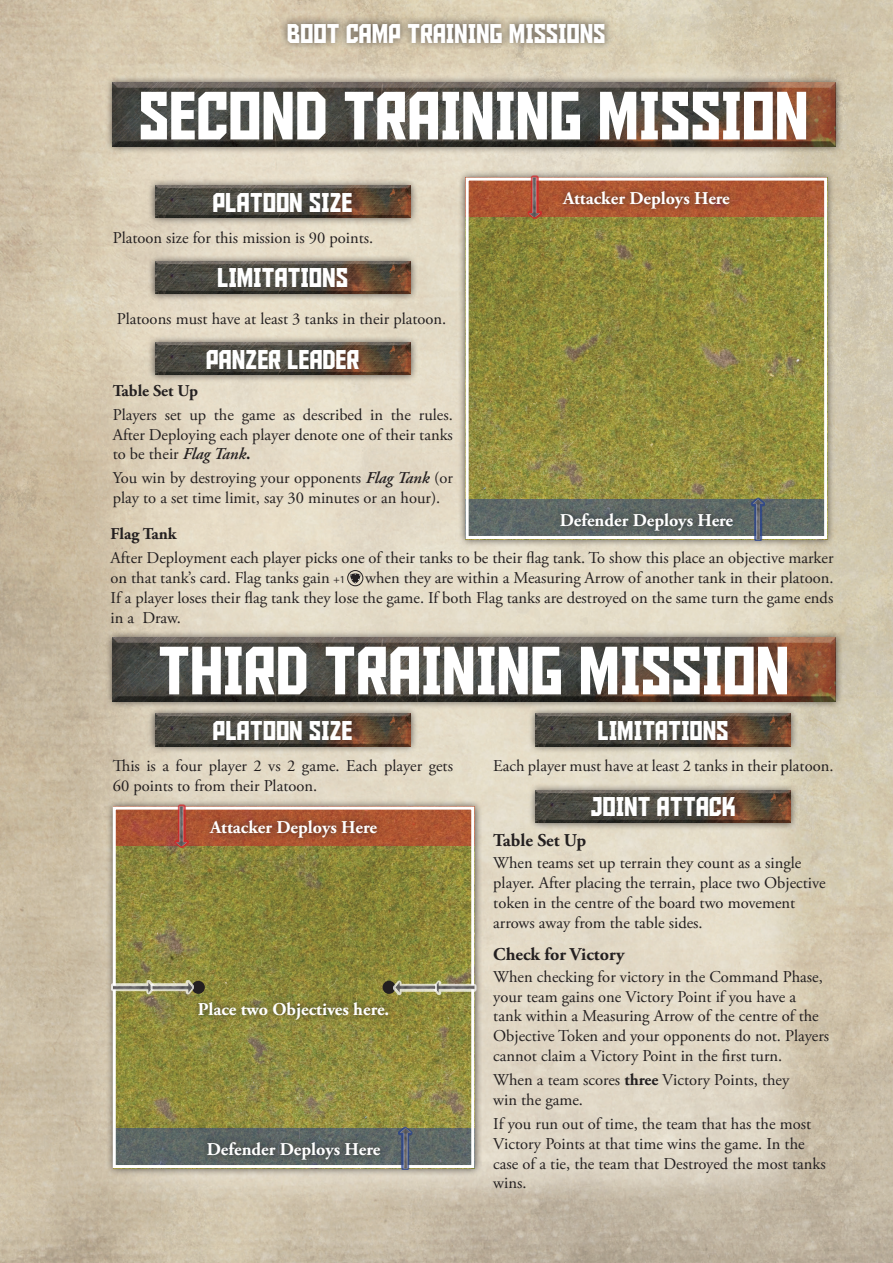
<style>
.page{position:relative;width:893px;height:1263px;background:#fff}
.page>*{position:absolute;margin:0;border:0;box-sizing:border-box;transform-origin:0 0}
.t1{font:67.5px "Aldothe Apache";color:#fff}
.t2{font:27px "Aldothe Apache";color:#fff}
.t3{font:700 18px "Adobe Garamond Pro";color:#fff}
.t4{font:700 18px "Adobe Garamond Pro";color:#231f20}
.t5{font:16.5px/19.8px "Adobe Garamond Pro";color:#231f20}
.t6{font:700 16.5px "Adobe Garamond Pro";color:#231f20}
.s1{font-weight:600;font-style:italic}
.s2{font-weight:700}
.s3{font-family:"Myriad Pro";font-size:10.5px}
</style>
<div class="page">
<img style="left:0;top:0;width:893px;height:1263px">
<div style="left:105px;top:75px;width:738px;height:79px;background:#231f20;opacity:.75"></div>
<img style="left:113px;top:83px;width:723px;height:64px">
<div style="left:105px;top:630px;width:738px;height:79px;background:#231f20;opacity:.75"></div>
<img style="left:113px;top:638px;width:723px;height:64px">
<div style="left:458px;top:170px;width:377px;height:377px;background:#231f20;opacity:.75"></div>
<img style="left:470px;top:217px;width:353px;height:283px">
<svg style="left:470px;top:500px;width:353px;height:35px;background:#5e6966"></svg>
<svg style="left:470px;top:182px;width:353px;height:35px;background:#af5732"></svg>
<div style="left:466px;top:178px;width:361px;height:361px;border:3px solid #fff"></div>
<div style="left:751px;top:497px;width:14px;height:44px;background:#253f8e;opacity:.75"></div>
<img style="left:751px;top:500px;width:14px;height:39px">
<div style="left:528px;top:175px;width:14px;height:44px;background:#d1232a;opacity:.75"></div>
<img style="left:528px;top:178px;width:14px;height:39px">
<div style="left:148px;top:335px;width:270px;height:47px;background:#231f20;opacity:.75"></div>
<img style="left:155px;top:343px;width:255px;height:32px">
<div style="left:528px;top:783px;width:271px;height:47px;background:#231f20;opacity:.75"></div>
<img style="left:536px;top:790px;width:255px;height:32px">
<div style="left:148px;top:178px;width:270px;height:48px;background:#231f20;opacity:.75"></div>
<img style="left:155px;top:186px;width:255px;height:32px">
<div style="left:148px;top:706px;width:270px;height:48px;background:#231f20;opacity:.75"></div>
<img style="left:155px;top:714px;width:255px;height:32px">
<div style="left:148px;top:254px;width:270px;height:47px;background:#231f20;opacity:.75"></div>
<img style="left:155px;top:262px;width:255px;height:32px">
<div style="left:528px;top:706px;width:271px;height:48px;background:#231f20;opacity:.75"></div>
<img style="left:536px;top:714px;width:255px;height:32px">
<div style="left:556px;top:184px;width:181px;height:31px;background:#231f20;opacity:.75"></div>
<div style="left:553px;top:506px;width:187px;height:32px;background:#231f20;opacity:.75"></div>
<div style="left:347px;top:570px;width:16px;height:16px;border:1px solid #231f20;border-radius:50%"></div>
<svg style="left:350px;top:573px;width:10px;height:10px"></svg>
<div style="left:105px;top:799px;width:377px;height:377px;background:#231f20;opacity:.75"></div>
<img style="left:117px;top:807px;width:358px;height:361px">
<div style="left:113px;top:1129px;width:361px;height:39px;background:linear-gradient(to right,#5c6665,#606a68)"></div>
<svg style="left:117px;top:811px;width:353px;height:35px;background:#ae5433"></svg>
<div style="left:113px;top:807px;width:361px;height:361px;border:3px solid #fff"></div>
<div style="left:398px;top:1126px;width:14px;height:44px;background:#253f8e;opacity:.75"></div>
<img style="left:398px;top:1129px;width:14px;height:39px">
<div style="left:111px;top:980px;width:44px;height:14px;background:#fff;opacity:.75"></div>
<img style="left:113px;top:982px;width:37px;height:12px">
<div style="left:175px;top:804px;width:14px;height:44px;background:#d1232a;opacity:.75"></div>
<img style="left:175px;top:807px;width:14px;height:39px">
<div style="left:203px;top:813px;width:181px;height:31px;background:#231f20;opacity:.75"></div>
<div style="left:192px;top:995px;width:204px;height:31px;background:#231f20;opacity:.75"></div>
<div style="left:201px;top:1135px;width:186px;height:31px;background:#231f20;opacity:.75"></div>
<div style="left:383px;top:981px;width:13px;height:13px;background:#231f20;border-radius:50%"></div>
<div style="left:192px;top:981px;width:13px;height:13px;background:#231f20;border-radius:50%"></div>
<div style="left:433px;top:981px;width:43px;height:14px;background:#fff;opacity:.75"></div>
<img style="left:437px;top:981px;width:37px;height:12px">
<div style="left:393px;top:981px;width:44px;height:14px;background:#fff;opacity:.75"></div>
<img style="left:396px;top:981px;width:39px;height:14px">
<div style="left:150px;top:980px;width:44px;height:14px;background:#fff;opacity:.75"></div>
<img style="left:152px;top:980px;width:40px;height:14px">
<div style="left:279px;top:15px;width:334px;height:36px;background:#231f20;opacity:.75"></div>
<h2 class="t2" style="left:287px;top:18px;width:320px">BOOT CAMP TRAINING MISSIONS</h2>
<h1 class="t1" style="left:139px;top:79px;width:672px">SECOND TRAINING MISSION</h1>
<h2 class="t2" style="left:213px;top:188px;width:141px">PLATOON SIZE</h2>
<p class="t5" style="left:113px;top:229px;width:262px">Platoon size for this mission is 90 points.</p>
<h2 class="t2" style="left:217px;top:263px;width:132px">LIMITATIONS</h2>
<p class="t5" style="left:117px;top:310px;width:331px">Platoons must have at least 3 tanks in their platoon.</p>
<h2 class="t2" style="left:206px;top:344px;width:155px">PANZER LEADER</h2>
<p class="t6" style="left:113px;top:381px;width:87px">Table Set Up</p>
<p class="t5" style="left:113px;top:405px;width:342px;text-align:justify">Players set up the game as described in the rules.<br>After Deploying each player denote one of their tanks to be their <span class="s1">Flag Tank</span><span class="s2">.</span></p>
<p class="t5" style="left:113px;top:469px;width:342px">You win by destroying your opponents <span class="s1">Flag Tank</span> (or play to a set time limit, say 30 minutes or an hour).</p>
<p class="t3" style="left:563px;top:188px;width:168px">Attacker Deploys Here</p>
<p class="t3" style="left:560px;top:510px;width:175px">Defender Deploys Here</p>
<p class="t6" style="left:111px;top:524px;width:68px">Flag Tank</p>
<p class="t5" style="left:111px;top:549px;width:724px;text-align:justify">After Deployment each player picks one of their tanks to be their flag tank. To show this place an objective marker on that tank’s card. Flag tanks gain <span class="s3">+1</span> when they are within a Measuring Arrow of another tank in their platoon.<br>If a player loses their flag tank they lose the game. If both Flag tanks are destroyed on the same turn the game ends in a Draw.</p>
<h1 class="t1" style="left:158px;top:634px;width:633px">THIRD TRAINING MISSION</h1>
<h2 class="t2" style="left:213px;top:716px;width:141px">PLATOON SIZE</h2>
<p class="t5" style="left:113px;top:756px;width:342px">This is a four player 2 vs 2 game. Each player gets<br>60 points to from their Platoon.</p>
<p class="t3" style="left:210px;top:817px;width:168px">Attacker Deploys Here</p>
<p class="t3" style="left:198px;top:999px;width:193px">Place two Objectives here.</p>
<p class="t3" style="left:207px;top:1139px;width:175px">Defender Deploys Here</p>
<h2 class="t2" style="left:598px;top:716px;width:132px">LIMITATIONS</h2>
<p class="t5" style="left:493px;top:757px;width:342px">Each player must have at least 2 tanks in their platoon.</p>
<h2 class="t2" style="left:591px;top:792px;width:147px">JOINT ATTACK</h2>
<p class="t4" style="left:493px;top:830px;width:95px">Table Set Up</p>
<p class="t5" style="left:493px;top:854px;width:334px">When teams set up terrain they count as a single player. After placing the terrain, place two Objective token in the centre of the board two movement arrows away from the table sides.</p>
<p class="t4" style="left:493px;top:944px;width:133px">Check for Victory</p>
<p class="t5" style="left:493px;top:967px;width:337px">When checking for victory in the Command Phase, your team gains one Victory Point if you have a<br>tank within a Measuring Arrow of the centre of the Objective Token and your opponents do not. Players cannot claim a Victory Point in the first turn.</p>
<p class="t5" style="left:493px;top:1070px;width:298px">When a team scores <span class="s2">three</span> Victory Points, they win the game.</p>
<p class="t5" style="left:493px;top:1114px;width:334px">If you run out of time, the team that has the most Victory Points at that time wins the game. In the case of a tie, the team that Destroyed the most tanks wins.</p>
</div>
